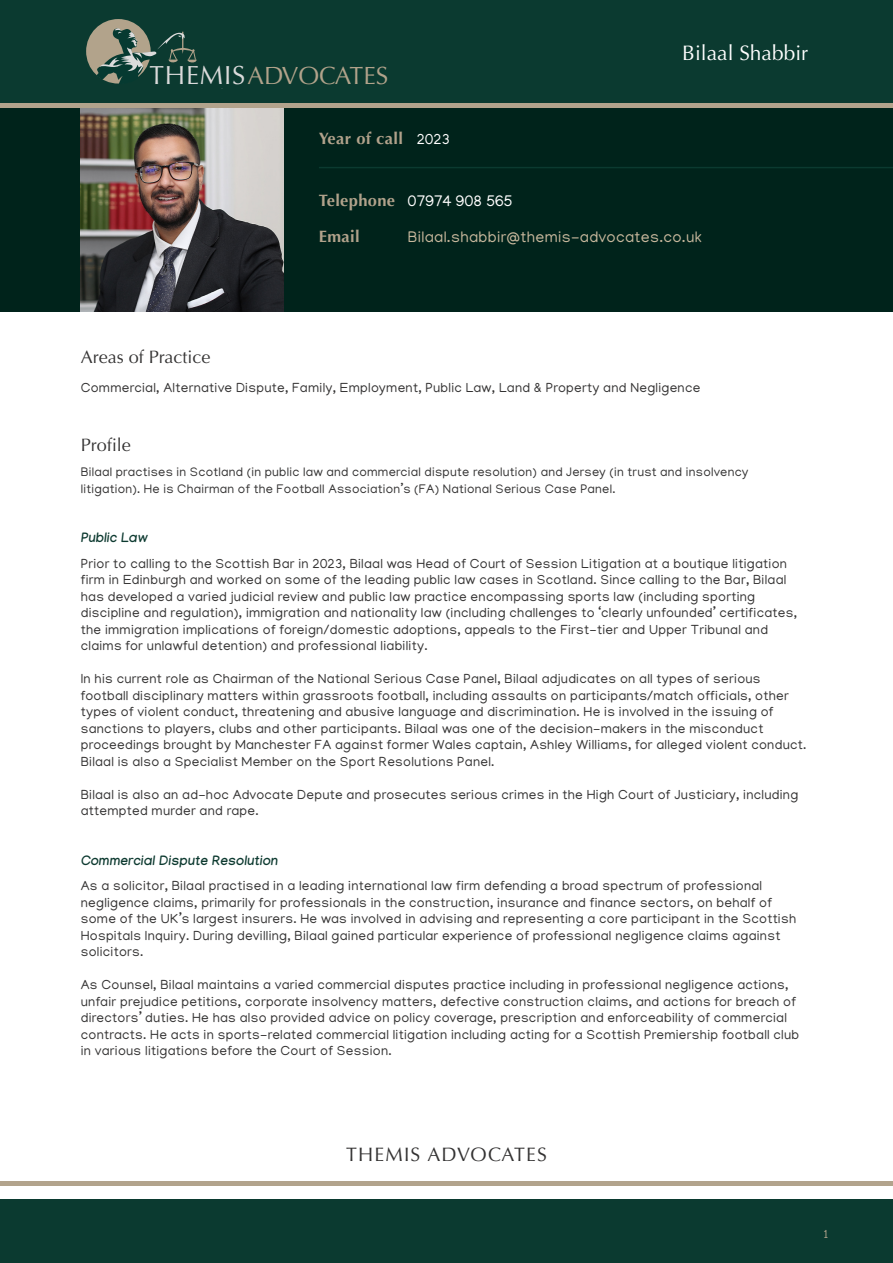
<style>
.page{position:relative;width:893px;height:1263px;background:#fff}
.page>*{position:absolute;margin:0;border:0;box-sizing:border-box;transform-origin:0 0}
.t1{font:24.9px "Optima";color:#b2a38b}
.t2{font:21px "Optima";color:#fff}
.t3{font:19.5px "Optima";letter-spacing:.06em;color:#333232}
.t4{font:18px "Optima";color:#333232}
.t5{font:700 16.5px/36px "Optima";letter-spacing:.02em;color:#b1a28b}
.t6{font:15.75px "Manjari";letter-spacing:.02em;color:#c8b89d}
.t7{font:15.75px "Manjari";letter-spacing:.02em;color:#fff}
.t8{font:15px "Manjari";color:#fff}
.t9{font:13.5px/16.5px "Manjari";letter-spacing:.02em;color:#333232}
.t10{font:700 13.5px "Manjari";color:#0d3a30}
.t11{font:12.75px/16.5px "Manjari";letter-spacing:.02em;color:#333232}
.t12{font:12px "Manjari";color:#b1a28b}
.s1{font-size:26.25px;color:#dbdbdb}
</style>
<div class="page">
<div style="left:0;top:1199px;width:893px;height:64px;background:#0b3a30"></div>
<div style="left:0;top:1181px;width:893px;height:5px;background:#b2a38c"></div>
<div style="left:0;top:80px;width:893px;height:231px;background:#00231b"></div>
<img style="left:81px;top:108px;width:203px;height:203px">
<div style="left:0;top:0;width:893px;height:107px;background:#0b3a30"></div>
<div style="left:86px;top:19px;width:65px;height:65px;background:#b2a38b;border-radius:50%"></div>
<svg style="left:97px;top:26px;width:100px;height:58px"></svg>
<div style="left:0;top:103px;width:893px;height:5px;background:#b2a38c"></div>
<hr style="left:319px;top:167px;width:574px;height:1px;background:#0b3a30">
<h1 class="t1" style="left:149px;top:61px;width:240px"><span class="s1">THEMIS</span>ADVOCATES</h1>
<p class="t5" style="left:319px;top:121px;width:86px">Year of call</p>
<p class="t8" style="left:417px;top:130px;width:35px">2023</p>
<h2 class="t2" style="left:682px;top:41px;width:128px">Bilaal Shabbir</h2>
<p class="t5" style="left:319px;top:183px;width:78px">Telephone<br>Email</p>
<p class="t7" style="left:408px;top:191px;width:106px">07974 908 565</p>
<p class="t6" style="left:408px;top:227px;width:295px">Bilaal.shabbir@themis-advocates.co.uk</p>
<h3 class="t4" style="left:81px;top:347px;width:131px">Areas of Practice</h3>
<p class="t9" style="left:81px;top:379px;width:621px">Commercial, Alternative Dispute, Family, Employment, Public Law, Land &amp; Property and Negligence</p>
<h3 class="t4" style="left:81px;top:434px;width:52px">Profile</h3>
<p class="t11" style="left:81px;top:464px;width:669px">Bilaal practises in Scotland (in public law and commercial dispute resolution) and Jersey (in trust and insolvency litigation). He is Chairman of the Football Association’s (FA) National Serious Case Panel.</p>
<p class="t10" style="left:81px;top:530px;width:71px">Public Law</p>
<p class="t9" style="left:81px;top:555px;width:718px">Prior to calling to the Scottish Bar in 2023, Bilaal was Head of Court of Session Litigation at a boutique litigation firm in Edinburgh and worked on some of the leading public law cases in Scotland. Since calling to the Bar, Bilaal has developed a varied judicial review and public law practice encompassing sports law (including sporting discipline and regulation), immigration and nationality law (including challenges to ‘clearly unfounded’ certificates, the immigration implications of foreign/domestic adoptions, appeals to the First-tier and Upper Tribunal and claims for unlawful detention) and professional liability.</p>
<p class="t9" style="left:81px;top:670px;width:727px">In his current role as Chairman of the National Serious Case Panel, Bilaal adjudicates on all types of serious football disciplinary matters within grassroots football, including assaults on participants/match officials, other types of violent conduct, threatening and abusive language and discrimination. He is involved in the issuing of sanctions to players, clubs and other participants. Bilaal was one of the decision-makers in the misconduct proceedings brought by Manchester FA against former Wales captain, Ashley Williams, for alleged violent conduct.<br>Bilaal is also a Specialist Member on the Sport Resolutions Panel.</p>
<p class="t9" style="left:81px;top:786px;width:719px">Bilaal is also an ad-hoc Advocate Depute and prosecutes serious crimes in the High Court of Justiciary, including attempted murder and rape.</p>
<p class="t10" style="left:81px;top:852px;width:201px">Commercial Dispute Resolution</p>
<p class="t9" style="left:81px;top:877px;width:717px">As a solicitor, Bilaal practised in a leading international law firm defending a broad spectrum of professional negligence claims, primarily for professionals in the construction, insurance and finance sectors, on behalf of some of the UK’s largest insurers. He was involved in advising and representing a core participant in the Scottish Hospitals Inquiry. During devilling, Bilaal gained particular experience of professional negligence claims against solicitors.</p>
<p class="t9" style="left:81px;top:976px;width:720px">As Counsel, Bilaal maintains a varied commercial disputes practice including in professional negligence actions, unfair prejudice petitions, corporate insolvency matters, defective construction claims, and actions for breach of directors’ duties. He has also provided advice on policy coverage, prescription and enforceability of commercial contracts. He acts in sports-related commercial litigation including acting for a Scottish Premiership football club in various litigations before the Court of Session.</p>
<h3 class="t3" style="left:346px;top:1142px;width:202px">THEMIS ADVOCATES</h3>
<p class="t12" style="left:823px;top:1226px;width:8px">1</p>
</div>
